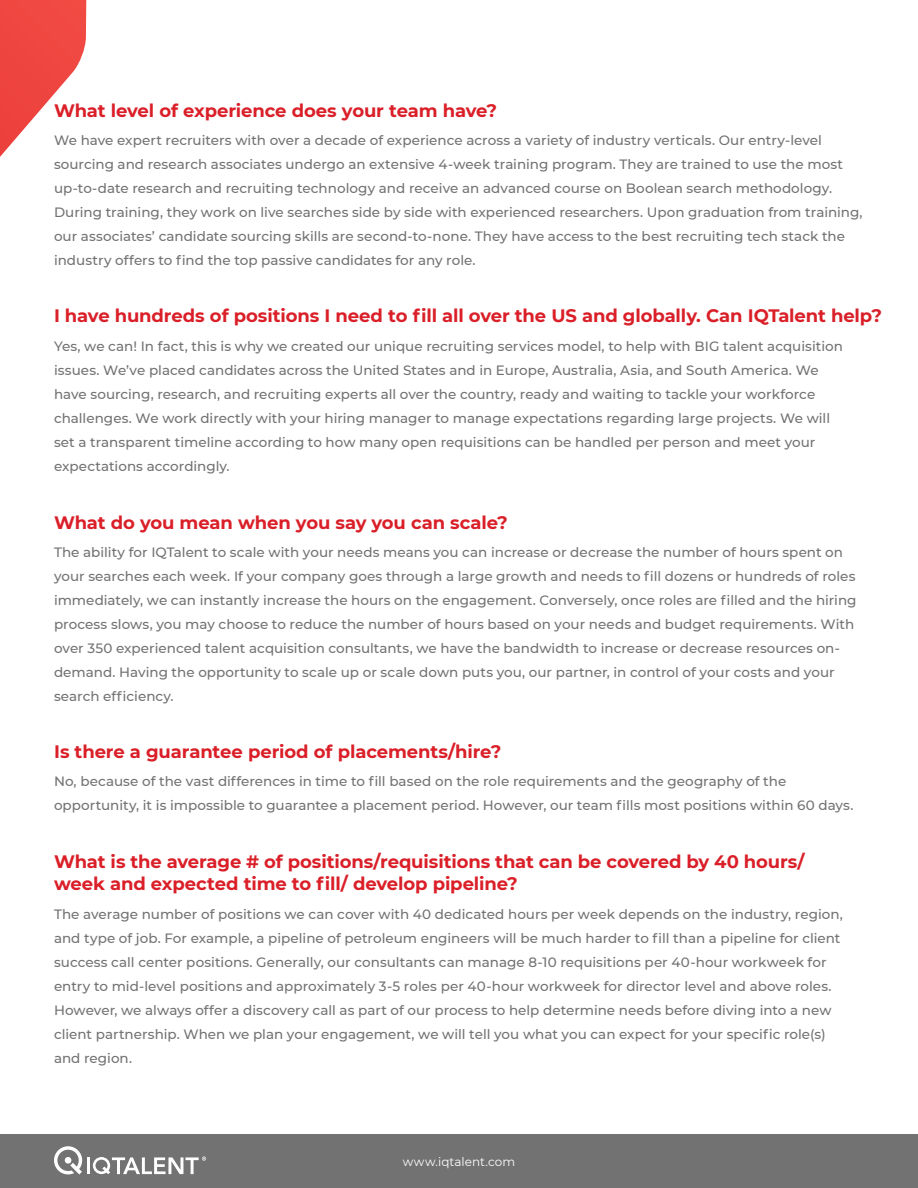
<style>
.page{position:relative;width:918px;height:1188px;background:#fff}
.page>*{position:absolute;margin:0;border:0;box-sizing:border-box;transform-origin:0 0}
.t1{font:700 18px/21.6px "Montserrat";letter-spacing:-.005em;color:#da1f28}
.t2{font:500 13.5px/24px "Montserrat";color:#727272}
.t3{font:12px "Montserrat";letter-spacing:.005em;color:#fff}
</style>
<div class="page">
<div style="left:0;top:1134px;width:918px;height:54px;background:#727272"></div>
<hr style="left:87px;top:1157px;width:3px;height:17px;background:#fff">
<svg style="left:54px;top:1146px;width:28px;height:28px"></svg>
<svg style="left:93px;top:1157px;width:113px;height:17px"></svg>
<svg style="left:0;top:0;width:86px;height:157px"></svg>
<h1 class="t1" style="left:54px;top:99px;width:445px">What level of experience does your team have?</h1>
<p class="t2" style="left:54px;top:128px;width:810px">We have expert recruiters with over a decade of experience across a variety of industry verticals. Our entry-level sourcing and research associates undergo an extensive 4-week training program. They are trained to use the most up-to-date research and recruiting technology and receive an advanced course on Boolean search methodology.<br>During training, they work on live searches side by side with experienced researchers. Upon graduation from training, our associates’ candidate sourcing skills are second-to-none. They have access to the best recruiting tech stack the industry offers to find the top passive candidates for any role.</p>
<h1 class="t1" style="left:54px;top:304px;width:829px">I have hundreds of positions I need to fill all over the US and globally. Can IQTalent help?</h1>
<p class="t2" style="left:54px;top:333px;width:791px">Yes, we can! In fact, this is why we created our unique recruiting services model, to help with BIG talent acquisition issues. We’ve placed candidates across the United States and in Europe, Australia, Asia, and South America. We have sourcing, research, and recruiting experts all over the country, ready and waiting to tackle your workforce challenges. We work directly with your hiring manager to manage expectations regarding large projects. We will set a transparent timeline according to how many open requisitions can be handled per person and meet your expectations accordingly.</p>
<h1 class="t1" style="left:54px;top:511px;width:455px">What do you mean when you say you can scale?</h1>
<p class="t2" style="left:54px;top:540px;width:804px">The ability for IQTalent to scale with your needs means you can increase or decrease the number of hours spent on your searches each week. If your company goes through a large growth and needs to fill dozens or hundreds of roles immediately, we can instantly increase the hours on the engagement. Conversely, once roles are filled and the hiring process slows, you may choose to reduce the number of hours based on your needs and budget requirements. With over 350 experienced talent acquisition consultants, we have the bandwidth to increase or decrease resources on&shy;demand. Having the opportunity to scale up or scale down puts you, our partner, in control of your costs and your search efficiency.</p>
<h1 class="t1" style="left:54px;top:740px;width:449px">Is there a guarantee period of placements/hire?</h1>
<p class="t2" style="left:54px;top:769px;width:801px">No, because of the vast differences in time to fill based on the role requirements and the geography of the opportunity, it is impossible to guarantee a placement period. However, our team fills most positions within 60 days.</p>
<h1 class="t1" style="left:54px;top:850px;width:752px">What is the average # of positions/requisitions that can be covered by 40 hours/ week and expected time to fill/ develop pipeline?</h1>
<p class="t2" style="left:54px;top:901px;width:790px">The average number of positions we can cover with 40 dedicated hours per week depends on the industry, region, and type of job. For example, a pipeline of petroleum engineers will be much harder to fill than a pipeline for client success call center positions. Generally, our consultants can manage 8-10 requisitions per 40-hour workweek for entry to mid-level positions and approximately 3-5 roles per 40-hour workweek for director level and above roles.<br>However, we always offer a discovery call as part of our process to help determine needs before diving into a new client partnership. When we plan your engagement, we will tell you what you can expect for your specific role(s) and region.</p>
<p class="t3" style="left:403px;top:1154px;width:114px">www.iqtalent.com</p>
</div>
